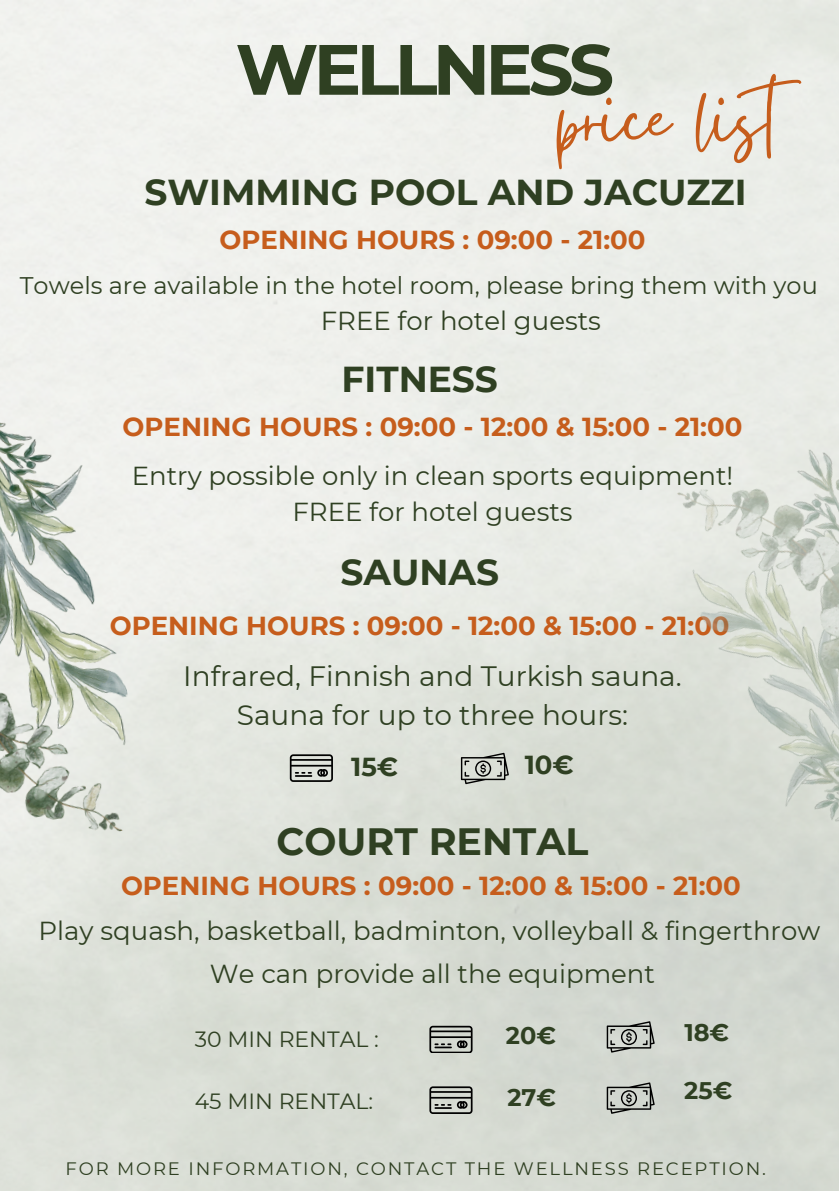
<style>
.page{position:relative;width:839px;height:1191px;background:#fff}
.page>*{position:absolute;margin:0;border:0;box-sizing:border-box;transform-origin:0 0}
.t1{font:100px "Gistesy";color:#c65d1c}
.t2{font:700 71px "Montserrat";letter-spacing:-.07em;color:#2f4022}
.t3{font:700 38px "Montserrat";color:#2f4022}
.t4{font:700 36px "Montserrat";color:#2f4022}
.t5{font:28px/39px "Montserrat";color:#2f4022;text-align:center}
.t6{font:26px/36px "Montserrat";color:#2f4022;text-align:center}
.t7{font:700 26px "Montserrat";color:#c65d1c}
.t8{font:700 26px "Montserrat";color:#2f4022}
.t9{font:24px "Montserrat";color:#2f4022}
.t10{font:700 24px "Montserrat";color:#2f4022}
.t11{font:22px "Montserrat";color:#2f4022}
.t12{font:18px "Montserrat";letter-spacing:.1em;color:#2f4022}
</style>
<div class="page">
<img style="left:0;top:0;width:838px;height:1191px">
<svg style="left:461px;top:753px;width:48px;height:31px"></svg>
<svg style="left:290px;top:754px;width:43px;height:27px"></svg>
<img style="left:0;top:328px;width:149px;height:540px">
<img style="left:655px;top:414px;width:183px;height:510px">
<svg style="left:429px;top:1026px;width:43px;height:27px"></svg>
<svg style="left:606px;top:1021px;width:48px;height:32px;background:#9b9e99"></svg>
<svg style="left:429px;top:1086px;width:43px;height:27px"></svg>
<svg style="left:606px;top:1082px;width:48px;height:32px;background:#9a9e98"></svg>
<p class="t2" style="left:235px;top:26px;width:380px">WELLNESS</p>
<h6 class="t1" style="left:556px;top:48px;width:274px">price list</h6>
<h6 class="t4" style="left:144px;top:170px;width:603px">SWIMMING POOL AND JACUZZI</h6>
<p class="t7" style="left:219px;top:223px;width:427px">OPENING HOURS : 09:00 - 21:00</p>
<p class="t9" style="left:20px;top:271px;width:799px">Towels are available in the hotel room, please bring them with you</p>
<p class="t6" style="left:321px;top:303px;width:282px">FREE for hotel guests</p>
<h2 class="t4" style="left:341px;top:357px;width:158px">FITNESS</h2>
<h1 class="t7" style="left:123px;top:411px;width:621px">OPENING HOURS : 09:00 - 12:00 &amp; 15:00 - 21:00</h1>
<h3 class="t6" style="left:132px;top:458px;width:603px">Entry possible only in clean sports equipment!<br>FREE for hotel guests</h3>
<h4 class="t4" style="left:340px;top:551px;width:160px">SAUNAS</h4>
<p class="t7" style="left:110px;top:610px;width:621px">OPENING HOURS : 09:00 - 12:00 &amp; 15:00 - 21:00</p>
<p class="t5" style="left:183px;top:657px;width:500px">Infrared, Finnish and Turkish sauna.<br>Sauna for up to three hours:</p>
<h3 class="t8" style="left:351px;top:750px;width:48px">15€</h3>
<p class="t8" style="left:524px;top:749px;width:51px">10€</p>
<h4 class="t3" style="left:276px;top:818px;width:313px">COURT RENTAL</h4>
<p class="t7" style="left:121px;top:870px;width:621px">OPENING HOURS : 09:00 - 12:00 &amp; 15:00 - 21:00</p>
<p class="t6" style="left:39px;top:912px;width:783px">Play squash, basketball, badminton, volleyball &amp; fingerthrow</p>
<h4 class="t6" style="left:210px;top:956px;width:446px">We can provide all the equipment</h4>
<h6 class="t11" style="left:195px;top:1026px;width:186px">30 MIN RENTAL :</h6>
<p class="t11" style="left:195px;top:1087px;width:180px">45 MIN RENTAL:</p>
<h6 class="t10" style="left:506px;top:1021px;width:52px">20€</h6>
<h3 class="t10" style="left:507px;top:1083px;width:50px">27€</h3>
<p class="t10" style="left:684px;top:1018px;width:46px">18€</p>
<h3 class="t10" style="left:684px;top:1076px;width:50px">25€</h3>
<h4 class="t12" style="left:66px;top:1157px;width:702px">FOR MORE INFORMATION, CONTACT THE WELLNESS RECEPTION.</h4>
</div>
